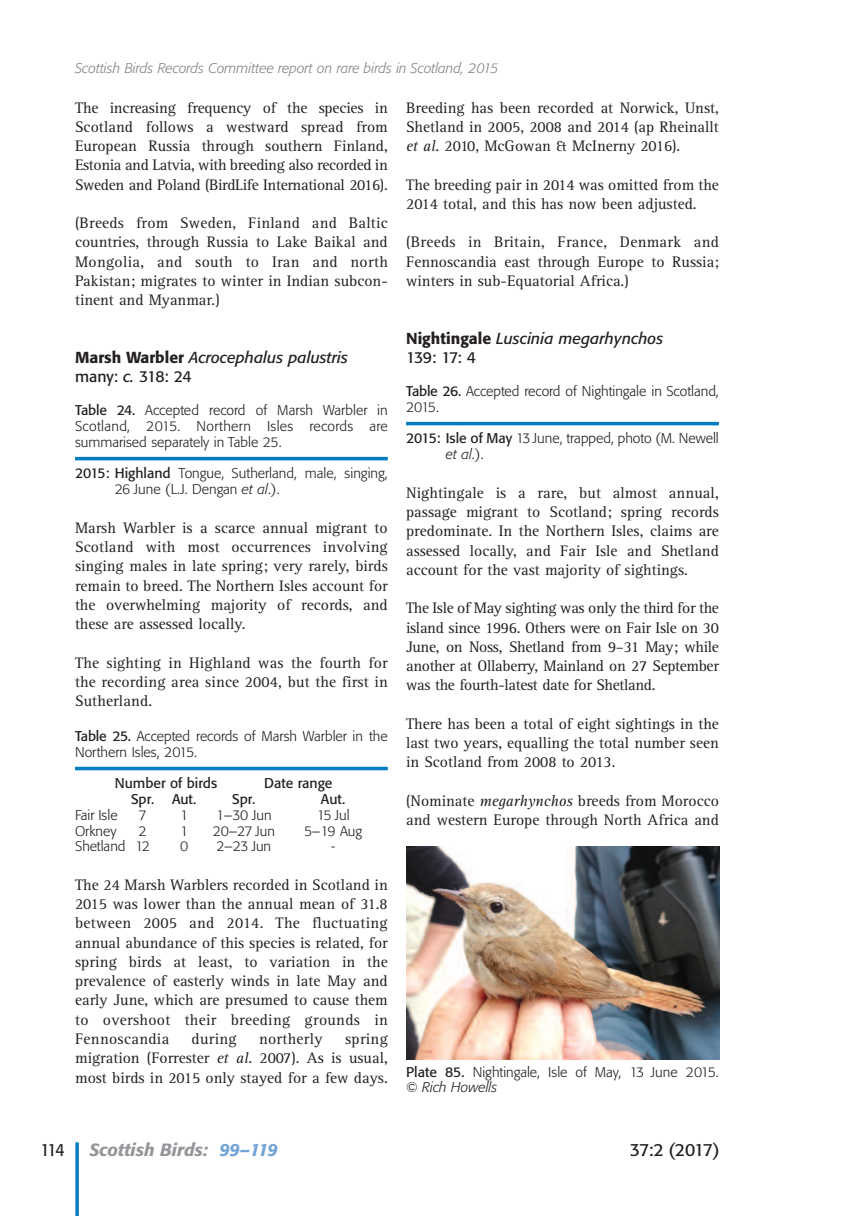
<style>
.page{position:relative;width:844px;height:1216px;background:#fff}
.page>*{position:absolute;margin:0;border:0;box-sizing:border-box;transform-origin:0 0}
.t1{font:italic 500 17.5px "Formata BQ";color:#939598}
.t2{font:17.5px "Formata BQ";letter-spacing:-.075em;color:#231f20}
.t3{font:17.5px "Formata BQ";letter-spacing:-.075em;color:#231f20;scale:.9 1}
.t4{font:15.75px/19.2px "AT Rotis Serif";color:#231f20;text-align:justify}
.t5{font:italic 15.75px/19.2px "Formata BQ";color:#231f20}
.t6{font:15.75px "AT Rotis Serif";letter-spacing:.02em;color:#231f20}
.t7{font:300 14px/15.8px "Formata BQ";color:#231f20}
.t8{font:italic 300 14px "Formata BQ";color:#808285}
.t9{font:14px "Formata BQ";color:#231f20}
.s1{font-style:italic}
.s2{font-weight:500;font-style:normal}
.s3{font-style:normal}
.s4{font-weight:400}
.s5{color:#70a3d6}
</style>
<div class="page">
<svg style="left:75px;top:1142px;width:4px;height:73px"></svg>
<hr style="left:75px;top:457px;width:312px;height:3px;background:#007cc2">
<svg style="left:75px;top:766px;width:312px;height:4px"></svg>
<hr style="left:406px;top:422px;width:312px;height:3px;background:#007cc2">
<img style="left:406px;top:846px;width:313px;height:213px">
<p class="t8" style="left:75px;top:62px;width:425px">Scottish Birds Records Committee report on rare birds in Scotland, 2015</p>
<p class="t4" style="left:75px;top:99px;width:314px">The increasing frequency of the species in Scotland follows a westward spread from European Russia through southern Finland, Estonia and Latvia, with breeding also recorded in Sweden and Poland (BirdLife International 2016).</p>
<p class="t4" style="left:75px;top:215px;width:314px">(Breeds from Sweden, Finland and Baltic countries, through Russia to Lake Baikal and Mongolia, and south to Iran and north Pakistan; migrates to winter in Indian subcon&shy;tinent and Myanmar.)</p>
<p class="t4" style="left:406px;top:99px;width:314px">Breeding has been recorded at Norwick, Unst, Shetland in 2005, 2008 and 2014 (ap Rheinallt <span class="s1">et al</span>. 2010, McGowan &amp; McInerny 2016).</p>
<p class="t4" style="left:406px;top:176px;width:314px">The breeding pair in 2014 was omitted from the<br>2014 total, and this has now been adjusted.</p>
<p class="t4" style="left:406px;top:234px;width:314px">(Breeds in Britain, France, Denmark and Fennoscandia east through Europe to Russia; winters in sub-Equatorial Africa.)</p>
<p class="t5" style="left:75px;top:349px;width:274px"><span class="s2">Marsh Warbler</span> Acrocephalus palustris <span class="s3">many:</span> c. <span class="s3">318: 24</span></p>
<p class="t7" style="left:75px;top:404px;width:314px;text-align:justify"><span class="s4">Table 24.</span> Accepted record of Marsh Warbler in Scotland, 2015. Northern Isles records are summarised separately in Table 25.</p>
<p class="t7" style="left:115px;top:467px;width:274px;text-indent:-40px"><span class="s4">2015: Highland</span> Tongue, Sutherland, male, singing,<br>26 June (L.J. Dengan <span class="s1">et al</span>.).</p>
<p class="t4" style="left:75px;top:519px;width:314px">Marsh Warbler is a scarce annual migrant to Scotland with most occurrences involving singing males in late spring; very rarely, birds remain to breed. The Northern Isles account for the overwhelming majority of records, and these are assessed locally.</p>
<p class="t4" style="left:75px;top:654px;width:314px">The sighting in Highland was the fourth for the recording area since 2004, but the first in Sutherland.</p>
<p class="t7" style="left:75px;top:729px;width:314px"><span class="s4">Table 25.</span> Accepted records of Marsh Warbler in the<br>Northern Isles, 2015.</p>
<p class="t9" style="left:115px;top:777px;width:104px">Number of birds</p>
<p class="t9" style="left:264px;top:777px;width:70px">Date range</p>
<p class="t9" style="left:131px;top:793px;width:25px">Spr.</p>
<p class="t9" style="left:172px;top:793px;width:26px">Aut.</p>
<p class="t9" style="left:232px;top:793px;width:25px">Spr.</p>
<p class="t9" style="left:321px;top:793px;width:26px">Aut.</p>
<p class="t7" style="left:75px;top:808px;width:44px">Fair Isle</p>
<p class="t7" style="left:138px;top:808px;width:10px">7</p>
<p class="t7" style="left:180px;top:808px;width:10px">1</p>
<p class="t7" style="left:216px;top:808px;width:57px">1–30 Jun</p>
<p class="t7" style="left:316px;top:808px;width:35px">15 Jul</p>
<p class="t7" style="left:75px;top:824px;width:43px">Orkney</p>
<p class="t7" style="left:138px;top:824px;width:10px">2</p>
<p class="t7" style="left:180px;top:824px;width:10px">1</p>
<p class="t7" style="left:213px;top:824px;width:64px">20–27 Jun</p>
<p class="t7" style="left:304px;top:824px;width:60px">5–19 Aug</p>
<p class="t7" style="left:75px;top:839px;width:77px">Shetland 12</p>
<p class="t7" style="left:180px;top:839px;width:10px">0</p>
<p class="t7" style="left:216px;top:839px;width:56px">2–23 Jun</p>
<p class="t7" style="left:331px;top:839px;width:6px">-</p>
<p class="t4" style="left:75px;top:876px;width:314px">The 24 Marsh Warblers recorded in Scotland in 2015 was lower than the annual mean of 31.8 between 2005 and 2014. The fluctuating annual abundance of this species is related, for spring birds at least, to variation in the prevalence of easterly winds in late May and early June, which are presumed to cause them to overshoot their breeding grounds in Fennoscandia</p>
<p class="t4" style="left:191px;top:1030px;width:47px">during</p>
<p class="t6" style="left:259px;top:1033px;width:65px">northerly</p>
<p class="t4" style="left:75px;top:1030px;width:314px;text-indent:270px">spring migration (Forrester <span class="s1">et al</span>. 2007). As is usual, most birds in 2015 only stayed for a few days.</p>
<p class="t5" style="left:406px;top:329px;width:259px"><span class="s2">Nightingale</span> Luscinia megarhynchos<br><span class="s3">139: 17: 4</span></p>
<p class="t7" style="left:406px;top:384px;width:314px"><span class="s4">Table 26.</span> Accepted record of Nightingale in Scotland,<br>2015.</p>
<p class="t7" style="left:445px;top:432px;width:274px;text-indent:-40px"><span class="s4">2015: Isle of May</span> 13June, trapped, photo (M. Newell <span class="s1">et al</span>.).</p>
<p class="t4" style="left:406px;top:484px;width:314px">Nightingale is a rare, but almost annual, passage migrant to Scotland; spring records predominate. In the Northern Isles, claims are assessed locally, and Fair Isle and Shetland account for the vast majority of sightings.</p>
<p class="t4" style="left:406px;top:600px;width:314px">The Isle of May sighting was only the third for the island since 1996. Others were on Fair Isle on 30<br>June, on Noss, Shetland from 9–31 May; while another at Ollaberry, Mainland on 27 September was the fourth-latest date for Shetland.</p>
<p class="t4" style="left:406px;top:715px;width:314px">There has been a total of eight sightings in the last two years, equalling the total number seen in Scotland from 2008 to 2013.</p>
<p class="t4" style="left:406px;top:792px;width:314px">(Nominate <span class="s1">megarhynchos</span> breeds from Morocco and western Europe through North Africa and</p>
<p class="t7" style="left:406px;top:1064px;width:314px"><span class="s4">Plate 85.</span> Nightingale, Isle of May, 13 June 2015. © <span class="s1">Rich Howells</span></p>
<p class="t3" style="left:40px;top:1142px;width:28px">114</p>
<p class="t1" style="left:89px;top:1142px;width:190px">Scottish Birds: <span class="s5">99–119</span></p>
<p class="t2" style="left:629px;top:1141px;width:92px">37:2 (2017)</p>
</div>
